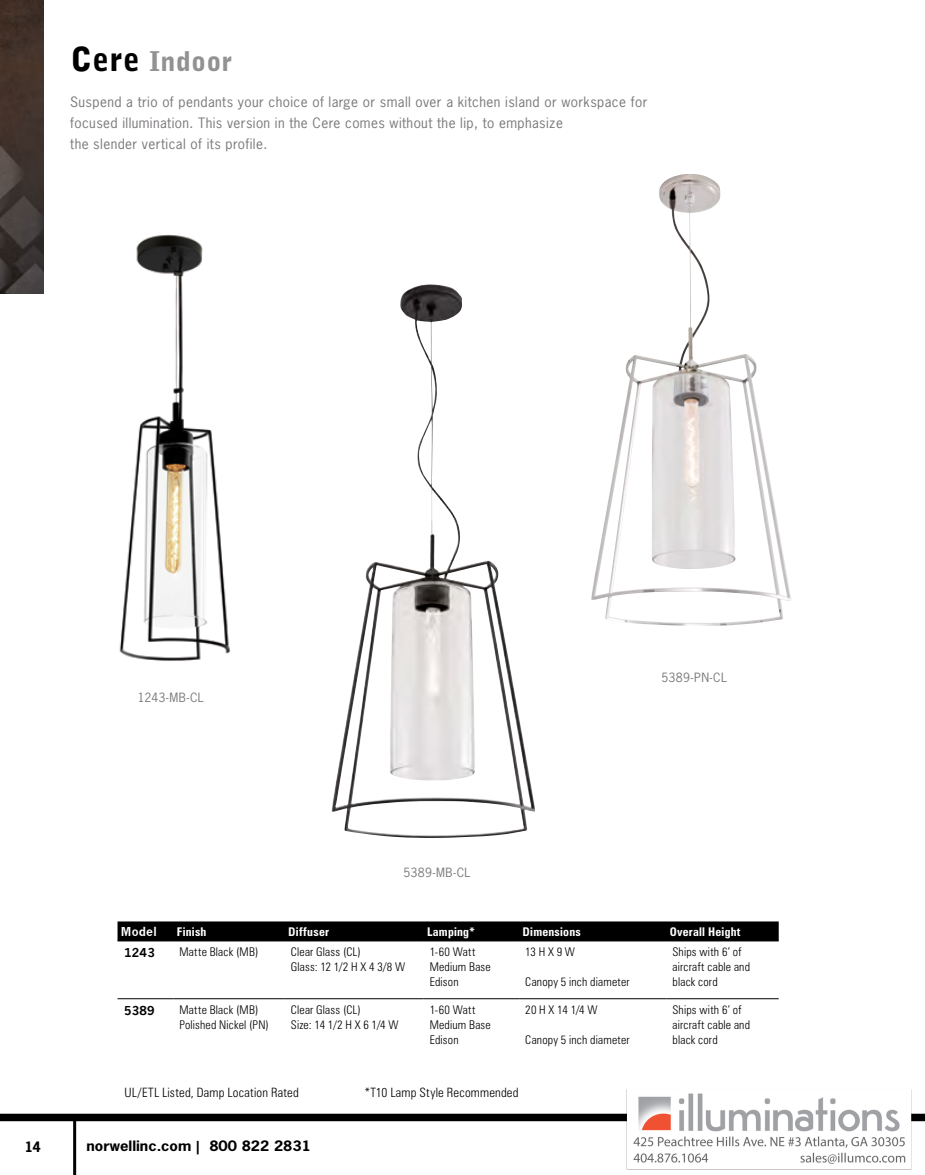
<style>
.page{position:relative;width:925px;height:1175px;background:#fff}
.page>*{position:absolute;margin:0;border:0;box-sizing:border-box;transform-origin:0 0}
.t1{font:900 27px "Bell Gothic Std";letter-spacing:.015em;color:#939193}
.t2{font:13.5px/21px "News Gothic Std";letter-spacing:.03em;color:#7a777a}
.t3{font:700 13.5px "News Gothic Std";color:#000;scale:1.1 1}
.t4{font:700 13.5px "News Gothic Std";color:#000}
.t5{font:300 condensed 12.9px "Zurich BT";letter-spacing:.015em;color:#000}
.t6{font:300 condensed 12px/15px "Zurich BT";letter-spacing:.015em;color:#000}
.t7{font:700 condensed 12px "Zurich BT";letter-spacing:.02em;color:#fff}
.t8{font:12px "News Gothic Std";letter-spacing:.025em;color:#77787b}
.t9{font:700 12px "News Gothic";letter-spacing:.02em;color:#000}
.t10{font:700 12px "News Gothic";letter-spacing:.01em;color:#fff}
.s1{font-size:33px;color:#000}
</style>
<div class="page">
<img style="left:0;top:0;width:8px;height:293px">
<img style="left:8px;top:0;width:908px;height:1175px">
<h1 class="t1" style="left:70px;top:46px;width:163px"><span class="s1">Cere</span> Indoor</h1>
<p class="t2" style="left:70px;top:91px;width:578px">Suspend a trio of pendants your choice of large or small over a kitchen island or workspace for focused illumination. This version in the Cere comes without the lip, to emphasize<br>the slender vertical of its profile.</p>
<p class="t8" style="left:138px;top:689px;width:68px">1243-MB-CL</p>
<p class="t8" style="left:403px;top:864px;width:69px">5389-MB-CL</p>
<p class="t8" style="left:661px;top:670px;width:67px">5389-PN-CL</p>
<p class="t10" style="left:121px;top:924px;width:38px">Model</p>
<p class="t7" style="left:177px;top:924px;width:31px">Finish</p>
<p class="t7" style="left:288px;top:924px;width:42px">Diffuser</p>
<p class="t7" style="left:427px;top:924px;width:50px">Lamping*</p>
<p class="t7" style="left:522px;top:924px;width:60px">Dimensions</p>
<p class="t7" style="left:669px;top:924px;width:72px">Overall Height</p>
<p class="t9" style="left:124px;top:945px;width:32px">1243</p>
<p class="t6" style="left:179px;top:944px;width:80px">Matte Black (MB)</p>
<p class="t6" style="left:291px;top:944px;width:116px">Clear Glass (CL)<br>Glass: 12 1/2 H X 4 3/8 W</p>
<p class="t6" style="left:429px;top:944px;width:63px">1-60 Watt<br>Medium Base<br>Edison</p>
<p class="t6" style="left:525px;top:944px;width:51px">13 H X 9 W</p>
<p class="t6" style="left:672px;top:944px;width:79px">Ships with 6’ of aircraft cable and black cord</p>
<p class="t6" style="left:525px;top:974px;width:106px">Canopy 5 inch diameter</p>
<p class="t9" style="left:124px;top:1003px;width:32px">5389</p>
<p class="t6" style="left:179px;top:1002px;width:91px">Matte Black (MB)<br>Polished Nickel (PN)</p>
<p class="t6" style="left:291px;top:1002px;width:109px">Clear Glass (CL)<br>Size: 14 1/2 H X 6 1/4 W</p>
<p class="t6" style="left:429px;top:1002px;width:63px">1-60 Watt<br>Medium Base<br>Edison</p>
<p class="t6" style="left:525px;top:1002px;width:74px">20 H X 14 1/4 W</p>
<p class="t6" style="left:525px;top:1032px;width:106px">Canopy 5 inch diameter</p>
<p class="t5" style="left:125px;top:1085px;width:176px">UL/ETL Listed, Damp Location Rated</p>
<p class="t5" style="left:364px;top:1085px;width:155px">*T10 Lamp Style Recommended</p>
<p class="t4" style="left:25px;top:1137px;width:18px">14</p>
<p class="t3" style="left:87px;top:1137px;width:205px">norwellinc.com | 800 822 2831</p>
<p class="t6" style="left:672px;top:1002px;width:79px">Ships with 6’ of aircraft cable and black cord</p>
</div>
